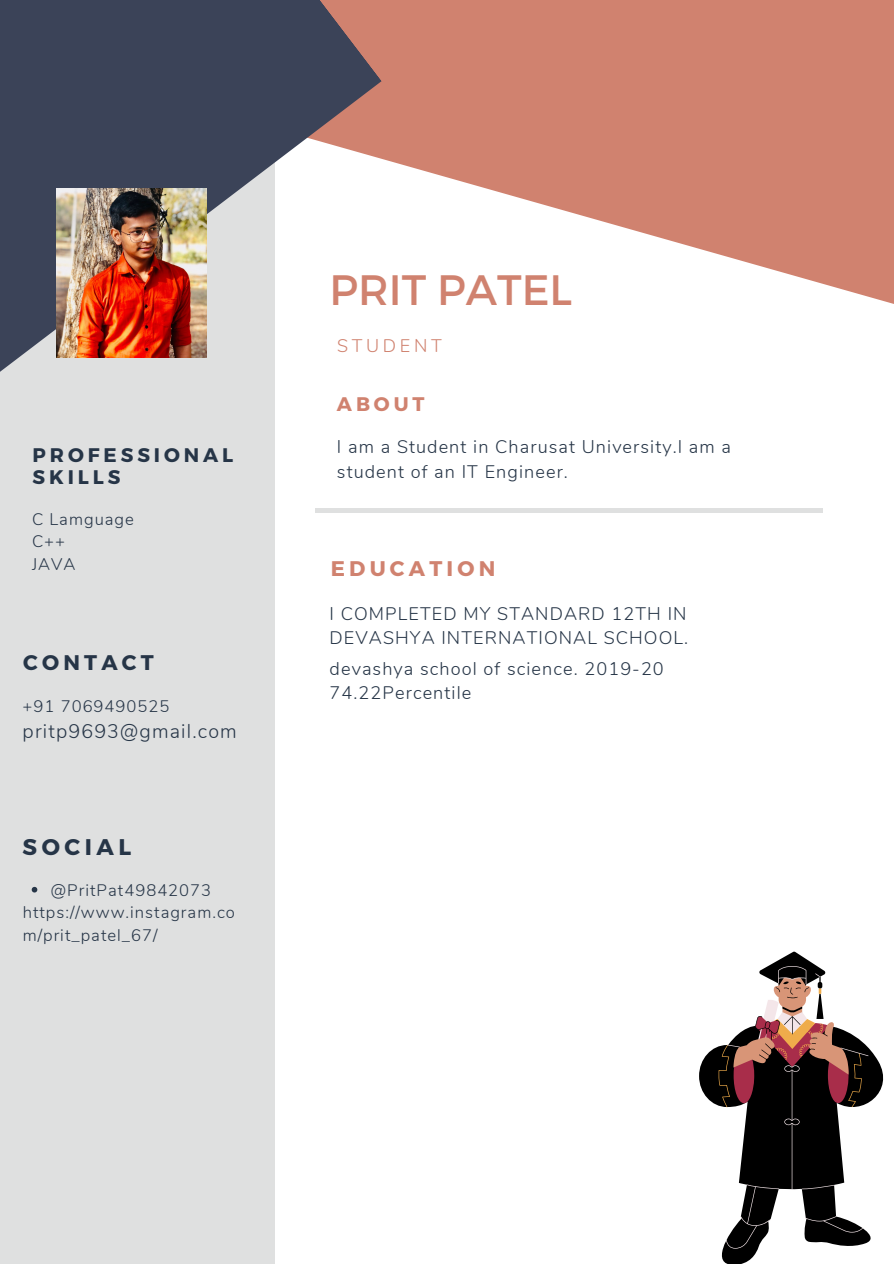
<style>
.page{position:relative;width:894px;height:1264px;background:#fff}
.page>*{position:absolute;margin:0;border:0;box-sizing:border-box;transform-origin:0 0}
.t1{font:42.45px "Montserrat";color:#d0826f}
.t2{font:700 22.65px "Montserrat";letter-spacing:.2em;color:#263547}
.t3{font:700 21.15px "Montserrat";letter-spacing:.2em;color:#d0826f}
.t4{font:700 21.15px "Montserrat";letter-spacing:.2em;color:#263547}
.t5{font:300 19.65px "Nunito";letter-spacing:.06em;color:#263547}
.t6{font:700 19.65px/21.5px "Montserrat";letter-spacing:.2em;color:#263547}
.t7{font:700 19.65px "Montserrat";letter-spacing:.2em;color:#d0826f}
.t8{font:300 18.15px/24.8px "Nunito";letter-spacing:.06em;color:#263547}
.t9{font:300 18.15px "Nunito";letter-spacing:.2em;color:#d0826f}
.t10{font:300 16.65px/22.5px "Nunito";letter-spacing:.06em;color:#263547}
</style>
<div class="page">
<svg style="left:381px;top:0;width:512px;height:304px;fill:#d0826f"></svg>
<div style="left:0;top:49px;width:274px;height:1214px;background:#dfe0e0"></div>
<hr style="left:315px;top:508px;width:506px;height:4px;background:#dfe0e0">
<svg style="left:0;top:0;width:381px;height:460px"></svg>
<img style="left:57px;top:188px;width:150px;height:169px">
<svg style="left:699px;top:951px;width:185px;height:150px"></svg>
<svg style="left:710px;top:976px;width:171px;height:287px"></svg>
<svg style="left:717px;top:965px;width:151px;height:283px"></svg>
<svg style="left:32px;top:886px;width:5px;height:6px"></svg>
<p class="t6" style="left:33px;top:443px;width:202px">PROFESSIONAL<br>SKILLS</p>
<p class="t10" style="left:32px;top:508px;width:103px">C Lamguage</p>
<p class="t10" style="left:32px;top:530px;width:35px">C++</p>
<p class="t10" style="left:32px;top:553px;width:45px">JAVA</p>
<p class="t4" style="left:23px;top:648px;width:132px">CONTACT</p>
<p class="t10" style="left:23px;top:695px;width:148px">+91 7069490525</p>
<p class="t5" style="left:23px;top:718px;width:215px">pritp9693@gmail.com</p>
<p class="t2" style="left:23px;top:831px;width:110px">SOCIAL</p>
<p class="t10" style="left:51px;top:879px;width:162px">@PritPat49842073</p>
<p class="t10" style="left:23px;top:901px;width:214px">https://www.instagram.co m/prit_patel_67/</p>
<p class="t1" style="left:329px;top:262px;width:244px">PRIT PATEL</p>
<p class="t9" style="left:337px;top:333px;width:106px">STUDENT</p>
<p class="t7" style="left:337px;top:391px;width:89px">ABOUT</p>
<p class="t8" style="left:337px;top:435px;width:395px">I am a Student in Charusat University.I am a student of an IT Engineer.</p>
<p class="t3" style="left:330px;top:555px;width:166px">EDUCATION</p>
<p class="t8" style="left:329px;top:601px;width:360px">I COMPLETED MY STANDARD 12TH IN<br>DEVASHYA INTERNATIONAL SCHOOL.</p>
<p class="t8" style="left:329px;top:656px;width:335px">devashya school of science. 2019-20</p>
<p class="t8" style="left:329px;top:681px;width:143px">74.22Percentile</p>
</div>
